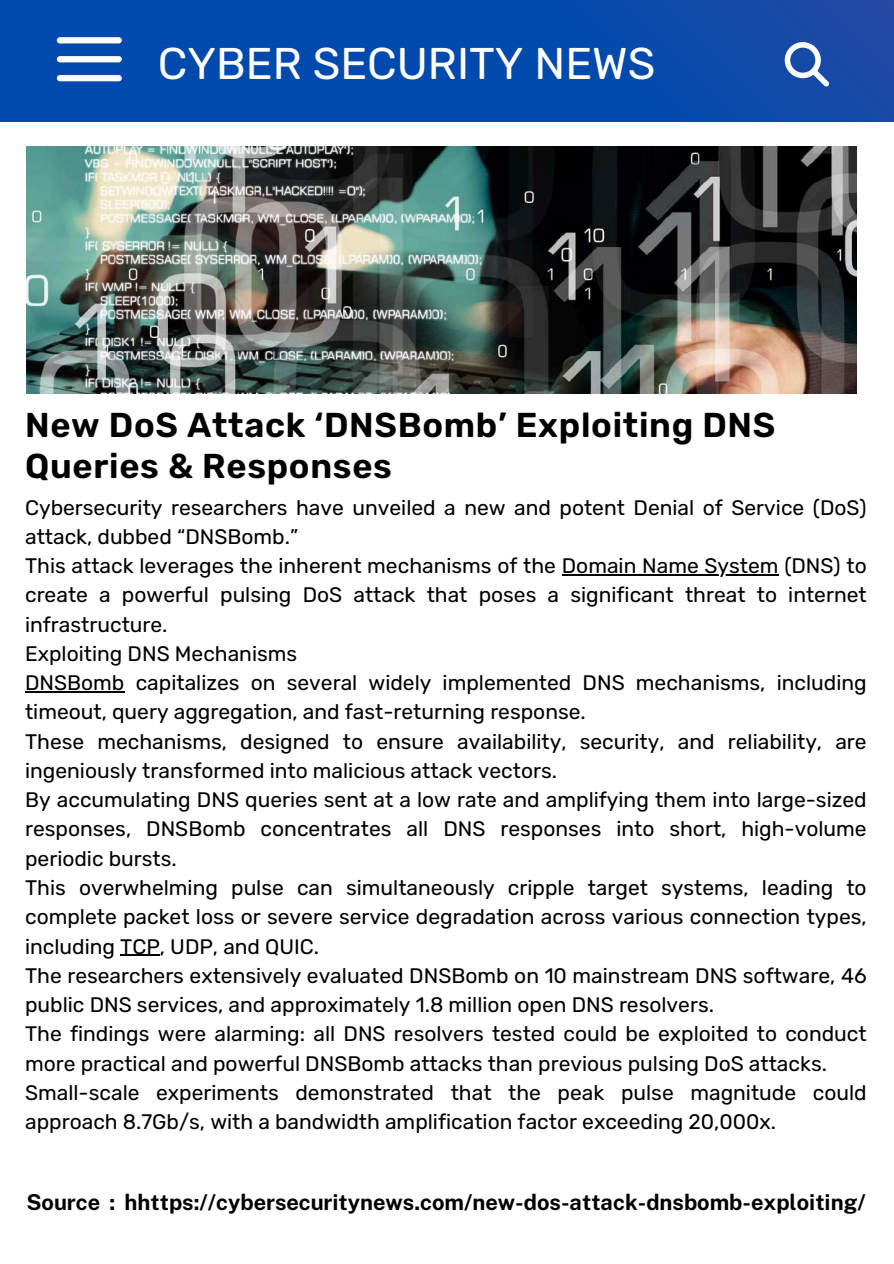
<style>
.page{position:relative;width:894px;height:1264px;background:#fff}
.page>*{position:absolute;margin:0;border:0;box-sizing:border-box;transform-origin:0 0}
.t1{font:44.4px "Rubik";color:#fff}
.t2{font:600 34.5px/40.5px "Rubik";letter-spacing:.02em;color:#000}
.t3{font:700 21.9px "Public Sans";color:#000}
.t4{font:21px/29.2px "Rubik";color:#000}
</style>
<div class="page">
<img style="left:26px;top:146px;width:830px;height:248px">
<div style="left:0;top:0;width:893px;height:121px;background:linear-gradient(to right,#004aaf,#114aa8)"></div>
<div style="left:57px;top:37px;width:65px;height:6px;background:#fff;border-radius:3px"></div>
<div style="left:57px;top:56px;width:65px;height:6px;background:#fff;border-radius:3px"></div>
<div style="left:57px;top:75px;width:65px;height:6px;background:#fff;border-radius:3px"></div>
<svg style="left:784px;top:42px;width:45px;height:45px"></svg>
<hr style="left:561px;top:574px;width:217px;height:1px;background:#000">
<hr style="left:25px;top:691px;width:99px;height:1px;background:#000">
<hr style="left:120px;top:954px;width:40px;height:1px;background:#000">
<h1 class="t1" style="left:158px;top:37px;width:499px">CYBER SECURITY NEWS</h1>
<h2 class="t2" style="left:25px;top:405px;width:751px">New DoS Attack ‘DNSBomb’ Exploiting DNS<br>Queries &amp; Responses</h2>
<p class="t4" style="left:25px;top:492px;width:842px">Cybersecurity researchers have unveiled a new and potent Denial of Service (DoS) attack, dubbed “DNSBomb.”<br>This attack leverages the inherent mechanisms of the Domain Name System (DNS) to create a powerful pulsing DoS attack that poses a significant threat to internet infrastructure.<br>Exploiting DNS Mechanisms<br>DNSBomb capitalizes on several widely implemented DNS mechanisms, including timeout, query aggregation, and fast-returning response.<br>These mechanisms, designed to ensure availability, security, and reliability, are ingeniously transformed into malicious attack vectors.<br>By accumulating DNS queries sent at a low rate and amplifying them into large-sized responses, DNSBomb concentrates all DNS responses into short, high-volume periodic bursts.<br>This overwhelming pulse can simultaneously cripple target systems, leading to complete packet loss or severe service degradation across various connection types, including TCP, UDP, and QUIC.<br>The researchers extensively evaluated DNSBomb on 10 mainstream DNS software, 46 public DNS services, and approximately 1.8 million open DNS resolvers.<br>The findings were alarming: all DNS resolvers tested could be exploited to conduct more practical and powerful DNSBomb attacks than previous pulsing DoS attacks.<br>Small-scale experiments demonstrated that the peak pulse magnitude could approach 8.7Gb/s, with a bandwidth amplification factor exceeding 20,000x.</p>
<p class="t3" style="left:26px;top:1189px;width:840px">Source : hhttps://cybersecuritynews.com/new-dos-attack-dnsbomb-exploiting/</p>
</div>
